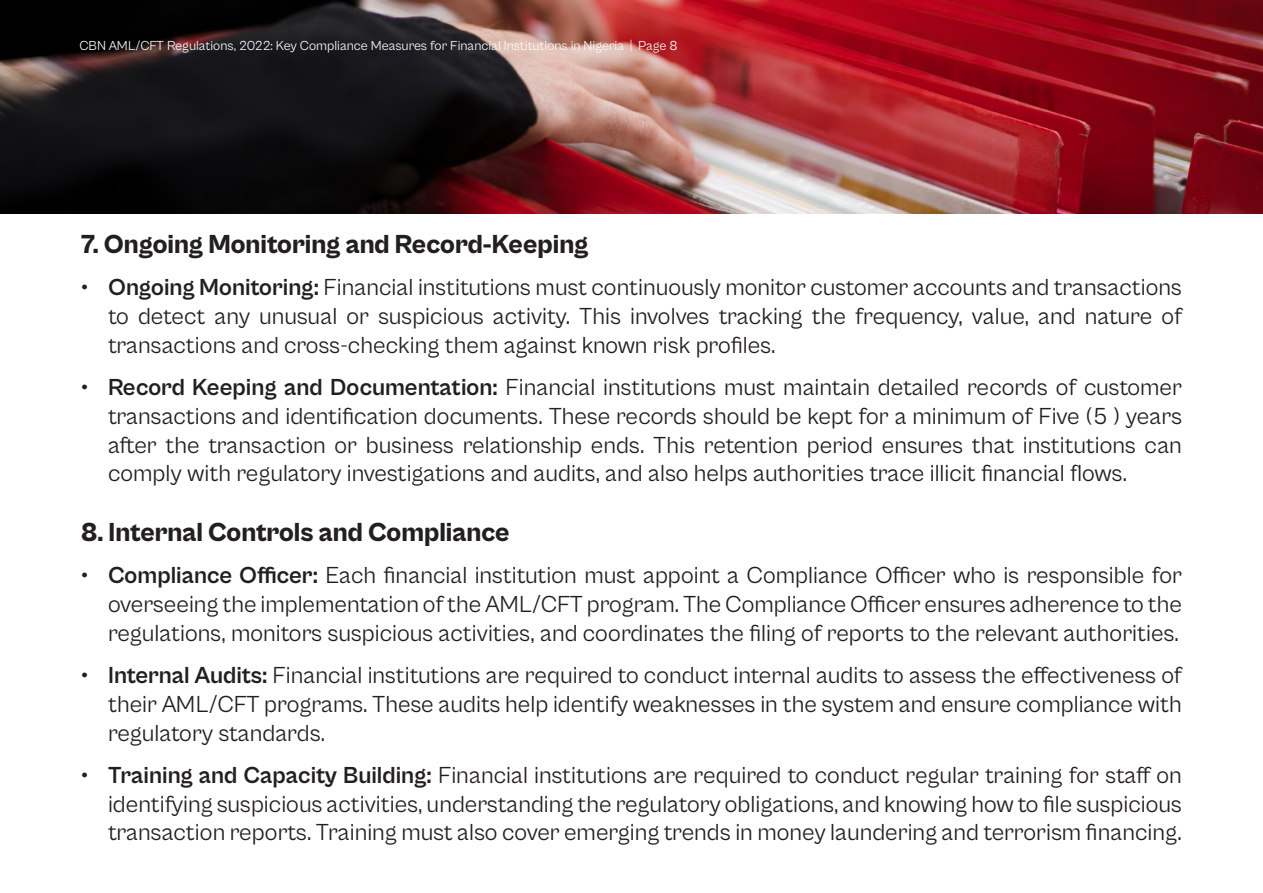
<style>
.page{position:relative;width:1263px;height:893px;background:#fff}
.page>*{position:absolute;margin:0;border:0;box-sizing:border-box;transform-origin:0 0}
.Sub-Heading{font:800 27px "Cabinet Grotesk";color:#231f20}
.t1{font:24px/28.8px "Cabinet Grotesk";color:#231f20;text-align:justify}
.Body{font:13.5px "Cabinet Grotesk";color:#f6fbfe}
.s1{font-weight:700}
</style>
<div class="page">
<img style="left:0;top:0;width:1263px;height:214px">
<p class="Body" style="left:79px;top:39px;width:600px">CBN AML/CFT Regulations, 2022: Key Compliance Measures for Financial Institutions in Nigeria | Page 8</p>
<p class="Sub-Heading" style="left:81px;top:229px;width:509px">7. Ongoing Monitoring and Record-Keeping</p>
<p class="t1" style="left:108px;top:273px;width:1075px;text-indent:-27px"><span class="s1">• Ongoing Monitoring:</span> Financial institutions must continuously monitor customer accounts and transactions to detect any unusual or suspicious activity. This involves tracking the frequency, value, and nature of transactions and cross-checking them against known risk profiles.</p>
<p class="t1" style="left:108px;top:373px;width:1075px;text-indent:-27px"><span class="s1">• Record Keeping and Documentation:</span> Financial institutions must maintain detailed records of customer transactions and identification documents. These records should be kept for a minimum of Five (5 ) years after the transaction or business relationship ends. This retention period ensures that institutions can comply with regulatory investigations and audits, and also helps authorities trace illicit financial flows.</p>
<p class="Sub-Heading" style="left:81px;top:517px;width:430px">8. Internal Controls and Compliance</p>
<p class="t1" style="left:108px;top:561px;width:1075px;text-indent:-27px"><span class="s1">• Compliance Officer:</span> Each financial institution must appoint a Compliance Officer who is responsible for overseeing the implementation of the AML/CFT program. The Compliance Officer ensures adherence to the regulations, monitors suspicious activities, and coordinates the filing of reports to the relevant authorities.</p>
<p class="t1" style="left:108px;top:661px;width:1075px;text-indent:-27px"><span class="s1">• Internal Audits:</span> Financial institutions are required to conduct internal audits to assess the effectiveness of their AML/CFT programs. These audits help identify weaknesses in the system and ensure compliance with regulatory standards.</p>
<p class="t1" style="left:108px;top:761px;width:1075px;text-indent:-27px"><span class="s1">• Training and Capacity Building:</span> Financial institutions are required to conduct regular training for staff on identifying suspicious activities, understanding the regulatory obligations, and knowing how to file suspicious transaction reports. Training must also cover emerging trends in money laundering and terrorism financing.</p>
</div>
